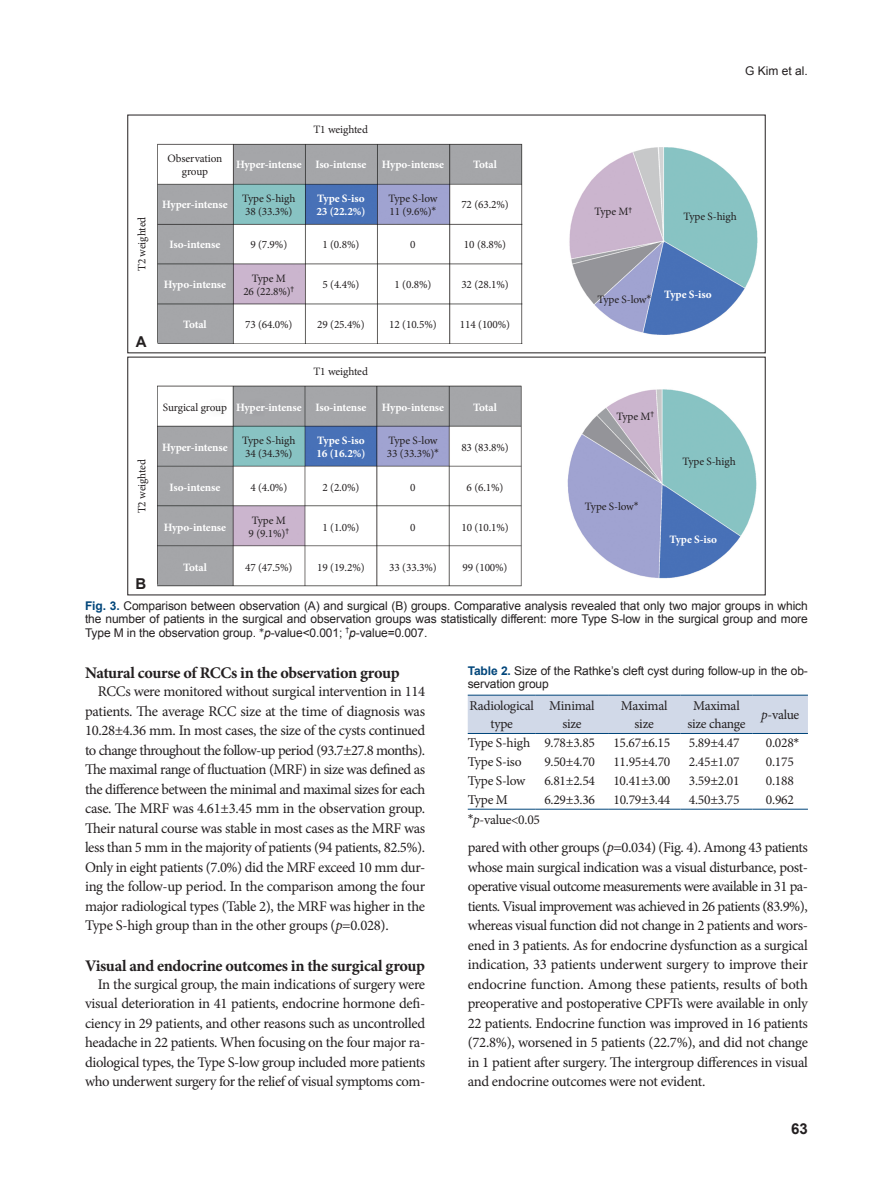
<style>
.page{position:relative;width:893px;height:1191px;background:#fff}
.page>*{position:absolute;margin:0;border:0;box-sizing:border-box;transform-origin:0 0}
.t1{font:700 16.2px "Minion Pro";letter-spacing:-.02em;color:#231f20}
.t2{font:700 15px "Arial";color:#231f20}
.t3{font:14.7px/19.5px "Minion Pro";letter-spacing:-.025em;color:#231f20;text-align:justify}
.t4{font:13.5px/18px "Minion Pro";letter-spacing:-.02em;color:#231f20;text-align:center}
.t5{font:12px/13.5px "Arial";letter-spacing:-.01em;color:#231f20;text-align:justify}
.t6{font:11.25px/12.8px "Minion Pro";letter-spacing:-.01em;color:#231f20}
.t7{font:700 11.25px/12.8px "Minion Pro";letter-spacing:-.01em;color:#fff}
.s1{font-family:"Century Gothic"}
.s2{font-weight:400;color:#231f20}
.s3{font-weight:700;color:#00457a}
.s4{font-style:italic}
</style>
<div class="page">
<img style="left:157px;top:386px;width:599px;height:200px">
<img style="left:157px;top:144px;width:600px;height:200px">
<div style="left:468px;top:696px;width:340px;height:37px;background:#d1d9e8"></div>
<hr style="left:468px;top:695px;width:68px;height:1px;background:#00457a">
<hr style="left:536px;top:695px;width:72px;height:1px;background:#00457a">
<hr style="left:608px;top:695px;width:72px;height:1px;background:#00457a">
<hr style="left:680px;top:695px;width:73px;height:1px;background:#00457a">
<hr style="left:753px;top:695px;width:55px;height:1px;background:#00457a">
<hr style="left:468px;top:809px;width:68px;height:1px;background:#00457a">
<hr style="left:536px;top:809px;width:72px;height:1px;background:#00457a">
<hr style="left:608px;top:809px;width:72px;height:1px;background:#00457a">
<hr style="left:680px;top:809px;width:73px;height:1px;background:#00457a">
<hr style="left:753px;top:809px;width:55px;height:1px;background:#00457a">
<hr style="left:468px;top:733px;width:68px;height:1px;background:#00457a">
<hr style="left:536px;top:733px;width:72px;height:1px;background:#00457a">
<hr style="left:608px;top:733px;width:72px;height:1px;background:#00457a">
<hr style="left:680px;top:733px;width:73px;height:1px;background:#00457a">
<hr style="left:753px;top:733px;width:55px;height:1px;background:#00457a">
<p class="t6" style="left:135px;top:271px;width:56px;rotate:-90deg">T2 weighted</p>
<p class="t2" style="left:136px;top:332px;width:12px">A</p>
<p class="t6" style="left:135px;top:513px;width:56px;rotate:-90deg">T2 weighted</p>
<p class="t2" style="left:135px;top:574px;width:12px">B</p>
<p class="t6" style="left:313px;top:123px;width:56px">T1 weighted</p>
<p class="t6" style="left:168px;top:152px;width:56px;text-align:center">Observation group</p>
<p class="t7" style="left:236px;top:158px;width:132px">Hyper-intense Iso-intense</p>
<p class="t7" style="left:382px;top:158px;width:64px">Hypo-intense</p>
<p class="t7" style="left:473px;top:158px;width:25px">Total</p>
<p class="t7" style="left:162px;top:198px;width:67px">Hyper-intense</p>
<p class="t6" style="left:242px;top:192px;width:55px">Type S-high<br>38 (33.3%)</p>
<p class="t7" style="left:316px;top:192px;width:50px">Type S-iso<br>23 (22.2%)</p>
<p class="t6" style="left:388px;top:192px;width:51px">Type S-low<br>11 (9.6%)<span class="s1">*</span></p>
<p class="t6" style="left:461px;top:198px;width:49px">72 (63.2%)</p>
<p class="t7" style="left:169px;top:238px;width:52px">Iso-intense</p>
<p class="t6" style="left:250px;top:238px;width:38px">9 (7.9%)</p>
<p class="t6" style="left:322px;top:238px;width:38px">1 (0.8%)</p>
<p class="t6" style="left:410px;top:238px;width:7px">0</p>
<p class="t6" style="left:464px;top:238px;width:44px">10 (8.8%)</p>
<p class="t7" style="left:164px;top:278px;width:64px">Hypo-intense</p>
<p class="t6" style="left:243px;top:272px;width:52px;text-align:center">Type M<br>26 (22.8%)<sup>†</sup></p>
<p class="t6" style="left:322px;top:278px;width:38px">5 (4.4%)</p>
<p class="t6" style="left:395px;top:278px;width:38px">1 (0.8%)</p>
<p class="t6" style="left:461px;top:278px;width:49px">32 (28.1%)</p>
<p class="t7" style="left:183px;top:318px;width:25px">Total</p>
<p class="t6" style="left:245px;top:318px;width:49px">73 (64.0%)</p>
<p class="t6" style="left:317px;top:318px;width:49px">29 (25.4%)</p>
<p class="t6" style="left:389px;top:318px;width:49px">12 (10.5%)</p>
<p class="t6" style="left:460px;top:318px;width:52px">114 (100%)</p>
<p class="t6" style="left:313px;top:365px;width:56px">T1 weighted</p>
<p class="t7" style="left:163px;top:400px;width:205px"><span class="s2">Surgical group</span> Hyper-intense Iso-intense</p>
<p class="t7" style="left:382px;top:400px;width:64px">Hypo-intense</p>
<p class="t7" style="left:473px;top:400px;width:25px">Total</p>
<p class="t7" style="left:162px;top:440px;width:67px">Hyper-intense</p>
<p class="t6" style="left:242px;top:434px;width:55px">Type S-high<br>34 (34.3%)</p>
<p class="t7" style="left:316px;top:434px;width:50px">Type S-iso<br>16 (16.2%)</p>
<p class="t6" style="left:387px;top:434px;width:54px">Type S-low<br>33 (33.3%)<span class="s1">*</span></p>
<p class="t6" style="left:461px;top:440px;width:49px">83 (83.8%)</p>
<p class="t7" style="left:169px;top:480px;width:52px">Iso-intense</p>
<p class="t6" style="left:250px;top:480px;width:38px">4 (4.0%)</p>
<p class="t6" style="left:322px;top:480px;width:38px">2 (2.0%)</p>
<p class="t6" style="left:410px;top:480px;width:7px">0</p>
<p class="t6" style="left:467px;top:480px;width:38px">6 (6.1%)</p>
<p class="t7" style="left:164px;top:520px;width:64px">Hypo-intense</p>
<p class="t6" style="left:249px;top:514px;width:42px">Type M<br>9 (9.1%)<sup>†</sup></p>
<p class="t6" style="left:322px;top:520px;width:38px">1 (1.0%)</p>
<p class="t6" style="left:410px;top:520px;width:7px">0</p>
<p class="t6" style="left:461px;top:520px;width:49px">10 (10.1%)</p>
<p class="t7" style="left:183px;top:560px;width:25px">Total</p>
<p class="t6" style="left:245px;top:560px;width:49px">47 (47.5%)</p>
<p class="t6" style="left:317px;top:560px;width:49px">19 (19.2%)</p>
<p class="t6" style="left:389px;top:560px;width:49px">33 (33.3%)</p>
<p class="t6" style="left:463px;top:560px;width:46px">99 (100%)</p>
<p class="t5" style="left:745px;top:64px;width:64px">G Kim et al.</p>
<p class="t6" style="left:595px;top:205px;width:39px">Type M<sup>†</sup></p>
<p class="t6" style="left:683px;top:210px;width:55px">Type S-high</p>
<p class="t6" style="left:598px;top:293px;width:115px">Type S-low<span class="s1">*</span> <sup>Type</sup> <sup>S-iso</sup></p>
<p class="t6" style="left:616px;top:410px;width:39px">Type M<sup>†</sup></p>
<p class="t6" style="left:585px;top:500px;width:55px">Type S-low<span class="s1">*</span></p>
<p class="t6" style="left:682px;top:455px;width:55px">Type S-high</p>
<p class="t7" style="left:669px;top:533px;width:49px">Type S-iso</p>
<p class="t5" style="left:85px;top:598px;width:724px"><span class="s3">Fig. 3.</span> Comparison between observation (A) and surgical (B) groups. Comparative analysis revealed that only two major groups in which the number of patients in the surgical and observation groups was statistically different: more Type S-low in the surgical group and more Type M in the observation group. <span class="s1">*</span><span class="s4">p</span>-value&lt;0.001; <sup>†</sup><span class="s4">p</span>-value=0.007.</p>
<p class="t1" style="left:85px;top:661px;width:316px">Natural course of RCCs in the observation group</p>
<p class="t3" style="left:85px;top:682px;width:342px;text-indent:13px">RCCs were monitored without surgical intervention in 114 patients. The average RCC size at the time of diagnosis was 10.28±4.36 mm. In most cases, the size of the cysts continued to change throughout the follow-up period (93.7±27.8 months).<br>The maximal range of fluctuation (MRF) in size was defined as the difference between the minimal and maximal sizes for each case. The MRF was 4.61±3.45 mm in the observation group.<br>Their natural course was stable in most cases as the MRF was less than 5 mm in the majority of patients (94 patients, 82.5%).<br>Only in eight patients (7.0%) did the MRF exceed 10 mm dur&shy;ing the follow-up period. In the comparison among the four major radiological types (Table 2), the MRF was higher in the Type S-high group than in the other groups (<span class="s4">p</span>=0.028).</p>
<p class="t1" style="left:85px;top:954px;width:341px">Visual and endocrine outcomes in the surgical group</p>
<p class="t3" style="left:85px;top:974px;width:342px;text-indent:13px">In the surgical group, the main indications of surgery were visual deterioration in 41 patients, endocrine hormone defi&shy;ciency in 29 patients, and other reasons such as uncontrolled headache in 22 patients. When focusing on the four major ra&shy;diological types, the Type S-low group included more patients who underwent surgery for the relief of visual symptoms com-</p>
<p class="t5" style="left:468px;top:664px;width:342px"><span class="s3">Table 2.</span> Size of the Rathke’s cleft cyst during follow-up in the ob&shy;servation group</p>
<p class="t4" style="left:469px;top:696px;width:66px">Radiological type</p>
<p class="t4" style="left:549px;top:696px;width:47px">Minimal size</p>
<p class="t4" style="left:621px;top:696px;width:48px">Maximal size</p>
<p class="t4" style="left:687px;top:696px;width:60px">Maximal size change</p>
<p class="t4" style="left:761px;top:705px;width:40px"><span class="s4">p</span>-value</p>
<p class="t4" style="left:468px;top:734px;width:129px">Type S-high 9.78±3.85</p>
<p class="t4" style="left:613px;top:734px;width:58px">15.67±6.15</p>
<p class="t4" style="left:689px;top:734px;width:52px">5.89±4.47</p>
<p class="t4" style="left:766px;top:734px;width:35px">0.028<span class="s1">*</span></p>
<p class="t4" style="left:468px;top:753px;width:55px">Type S-iso</p>
<p class="t4" style="left:544px;top:753px;width:52px">9.50±4.70</p>
<p class="t4" style="left:613px;top:753px;width:58px">11.95±4.70</p>
<p class="t4" style="left:689px;top:753px;width:52px">2.45±1.07</p>
<p class="t4" style="left:766px;top:753px;width:29px">0.175</p>
<p class="t4" style="left:468px;top:772px;width:59px">Type S-low</p>
<p class="t4" style="left:544px;top:772px;width:52px">6.81±2.54</p>
<p class="t4" style="left:613px;top:772px;width:58px">10.41±3.00</p>
<p class="t4" style="left:689px;top:772px;width:52px">3.59±2.01</p>
<p class="t4" style="left:766px;top:772px;width:29px">0.188</p>
<p class="t4" style="left:468px;top:790px;width:42px">Type M</p>
<p class="t4" style="left:544px;top:790px;width:52px">6.29±3.36</p>
<p class="t4" style="left:613px;top:790px;width:58px">10.79±3.44</p>
<p class="t4" style="left:689px;top:790px;width:52px">4.50±3.75</p>
<p class="t4" style="left:766px;top:790px;width:29px">0.962</p>
<p class="t4" style="left:468px;top:810px;width:74px"><span class="s1">*</span><span class="s4">p</span>-value&lt;0.05</p>
<p class="t3" style="left:468px;top:838px;width:342px">pared with other groups (<span class="s4">p</span>=0.034) (Fig. 4). Among 43 patients whose main surgical indication was a visual disturbance, post&shy;operative visual outcome measurements were available in 31 pa&shy;tients. Visual improvement was achieved in 26 patients (83.9%), whereas visual function did not change in 2 patients and wors&shy;ened in 3 patients. As for endocrine dysfunction as a surgical indication, 33 patients underwent surgery to improve their endocrine function. Among these patients, results of both preoperative and postoperative CPFTs were available in only 22 patients. Endocrine function was improved in 16 patients (72.8%), worsened in 5 patients (22.7%), and did not change in 1 patient after surgery. The intergroup differences in visual and endocrine outcomes were not evident.</p>
<p class="t2" style="left:791px;top:1118px;width:18px">63</p>
</div>
